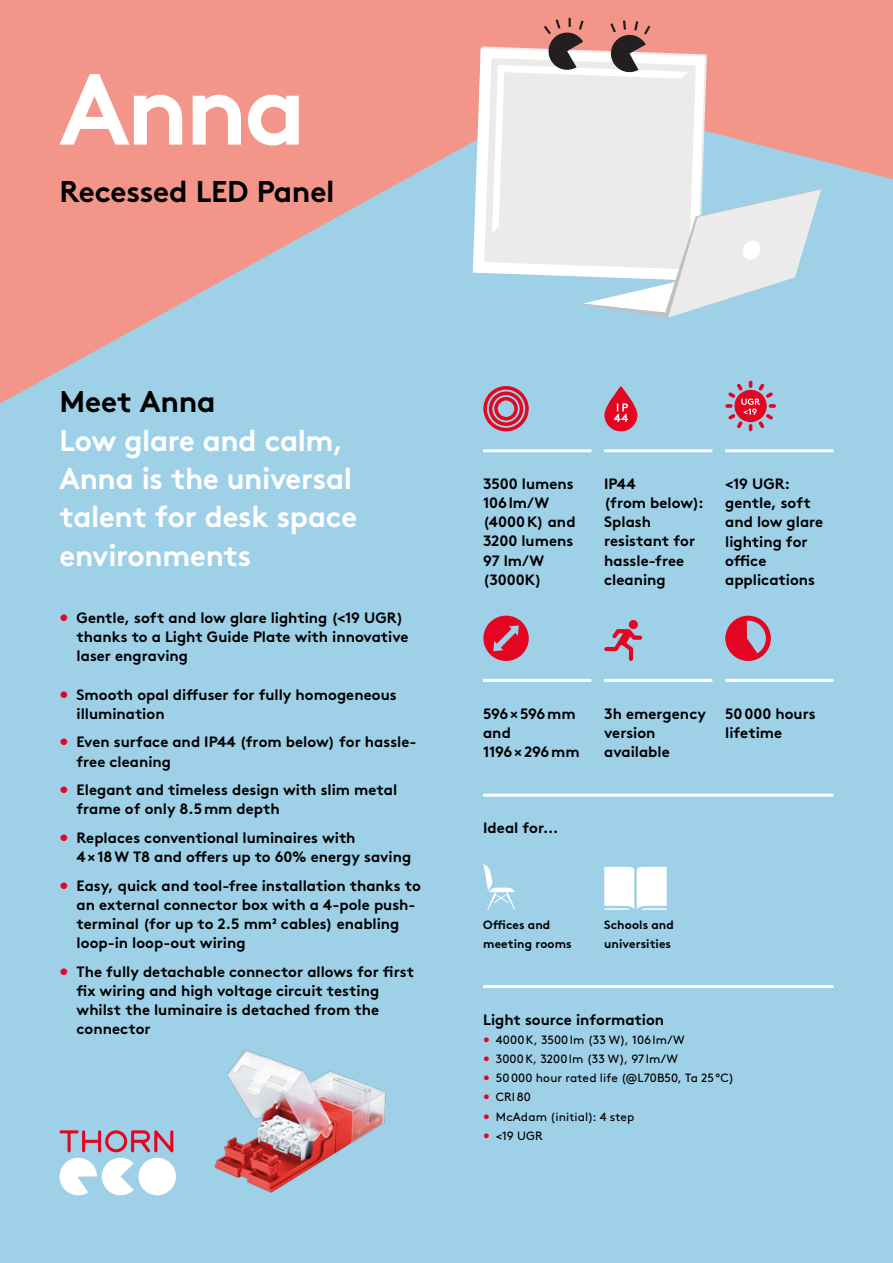
<style>
.page{position:relative;width:893px;height:1263px;background:#9ed0e7}
.page>*{position:absolute;margin:0;border:0;box-sizing:border-box;transform-origin:0 0}
.t1{font:700 100.65px "Brown";color:#fff}
.t2{font:700 30px/38.2px "Brown";letter-spacing:-.01em;color:#fff}
.t3{font:700 30px "Brown";letter-spacing:-.005em;color:#000}
.t4{font:700 15px/19.2px "Brown";color:#000}
.t5{font:700 15px/19.2px "Brown";letter-spacing:-.02em;color:#000}
.t6{font:12px "Brown";letter-spacing:.005em;color:#000}
.t7{font:700 12px/19.2px "Brown";letter-spacing:.01em;color:#000}
.s1{color:#e40521}
</style>
<div class="page">
<svg style="left:0;top:0;width:893px;height:404px;fill:#f39689"></svg>
<hr style="left:483px;top:985px;width:350px;height:3px;background:#fff">
<hr style="left:483px;top:794px;width:350px;height:3px;background:#fff">
<svg style="left:725px;top:381px;width:51px;height:50px"></svg>
<svg style="left:483px;top:386px;width:46px;height:45px"></svg>
<svg style="left:483px;top:616px;width:46px;height:45px"></svg>
<svg style="left:604px;top:629px;width:38px;height:32px"></svg>
<div style="left:629px;top:620px;width:9px;height:9px;background:#e40521;border-radius:50%"></div>
<svg style="left:726px;top:617px;width:33px;height:43px"></svg>
<div style="left:725px;top:616px;width:46px;height:45px;border:5px solid #e40521;border-radius:50%"></div>
<svg style="left:483px;top:864px;width:32px;height:46px"></svg>
<svg style="left:604px;top:866px;width:63px;height:44px"></svg>
<hr style="left:725px;top:449px;width:108px;height:3px;background:#fff">
<hr style="left:725px;top:679px;width:108px;height:3px;background:#fff">
<hr style="left:604px;top:679px;width:108px;height:3px;background:#fff">
<hr style="left:483px;top:449px;width:108px;height:3px;background:#fff">
<hr style="left:483px;top:679px;width:108px;height:3px;background:#fff">
<hr style="left:604px;top:449px;width:108px;height:3px;background:#fff">
<svg style="left:604px;top:386px;width:33px;height:45px"></svg>
<svg style="left:614px;top:403px;width:14px;height:19px"></svg>
<img style="left:214px;top:1050px;width:172px;height:143px">
<svg style="left:473px;top:48px;width:11px;height:233px;fill:#fff"></svg>
<svg style="left:484px;top:18px;width:337px;height:300px"></svg>
<div style="left:138px;top:1158px;width:38px;height:37px;background:#fff;border-radius:50%"></div>
<svg style="left:60px;top:1130px;width:113px;height:65px"></svg>
<h1 class="t1" style="left:60px;top:28px;width:248px">Anna</h1>
<h2 class="t3" style="left:60px;top:167px;width:277px">Recessed LED Panel</h2>
<h2 class="t3" style="left:60px;top:378px;width:158px">Meet Anna</h2>
<h2 class="t2" style="left:60px;top:418px;width:299px">Low glare and calm,<br>Anna is the universal talent for desk space environments</h2>
<p class="t4" style="left:77px;top:606px;width:333px;text-indent:-17px"><span class="s1">•</span> Gentle, soft and low glare lighting (&lt;19 UGR) thanks to a Light Guide Plate with innovative laser engraving</p>
<p class="t4" style="left:77px;top:683px;width:322px;text-indent:-17px"><span class="s1">•</span> Smooth opal diffuser for fully homogeneous illumination</p>
<p class="t4" style="left:77px;top:731px;width:342px;text-indent:-17px"><span class="s1">•</span> Even surface and IP44 (from below) for hassle&shy;free cleaning</p>
<p class="t4" style="left:77px;top:779px;width:322px;text-indent:-17px"><span class="s1">•</span> Elegant and timeless design with slim metal frame of only 8.5mm depth</p>
<p class="t4" style="left:77px;top:827px;width:336px;text-indent:-17px"><span class="s1">•</span> Replaces conventional luminaires with<br>4×18W T8 and offers up to 60% energy saving</p>
<p class="t4" style="left:77px;top:874px;width:346px;text-indent:-17px"><span class="s1">•</span> Easy, quick and tool-free installation thanks to an external connector box with a 4-pole push&shy;terminal (for up to 2.5 mm² cables) enabling loop-in loop-out wiring</p>
<p class="t4" style="left:77px;top:960px;width:339px;text-indent:-17px"><span class="s1">•</span> The fully detachable connector allows for first fix wiring and high voltage circuit testing whilst the luminaire is detached from the connector</p>
<p class="t4" style="left:483px;top:473px;width:94px">3500 lumens<br>106lm/W (4000K) and<br>3200 lumens<br>97 lm/W (3000K)</p>
<p class="t4" style="left:604px;top:473px;width:101px">IP44<br>(from below):<br>Splash resistant for hassle-free cleaning</p>
<p class="t4" style="left:725px;top:473px;width:100px">&lt;19 UGR: gentle, soft and low glare lighting for office applications</p>
<p class="t5" style="left:483px;top:702px;width:98px">596×596mm and<br>1196×296mm</p>
<p class="t4" style="left:604px;top:702px;width:103px">3h emergency version available</p>
<p class="t4" style="left:725px;top:702px;width:92px">50000 hours lifetime</p>
<p class="t4" style="left:483px;top:817px;width:77px">Ideal for...</p>
<p class="t7" style="left:483px;top:914px;width:90px">Offices and meeting rooms</p>
<p class="t7" style="left:604px;top:914px;width:71px">Schools and universities</p>
<p class="t4" style="left:483px;top:1008px;width:183px">Light source information</p>
<p class="t6" style="left:483px;top:1031px;width:203px"><span class="s1">•</span> 4000K, 3500lm (33 W), 106lm/W</p>
<p class="t6" style="left:483px;top:1050px;width:196px"><span class="s1">•</span> 3000K, 3200lm (33 W), 97lm/W</p>
<p class="t6" style="left:483px;top:1069px;width:252px"><span class="s1">•</span> 50000 hour rated life (@L70B50, Ta 25°C)</p>
<p class="t6" style="left:483px;top:1088px;width:49px"><span class="s1">•</span> CRI80</p>
<p class="t6" style="left:483px;top:1107px;width:153px"><span class="s1">•</span> McAdam (initial): 4 step</p>
<p class="t6" style="left:483px;top:1126px;width:61px"><span class="s1">•</span> &lt;19 UGR</p>
</div>
